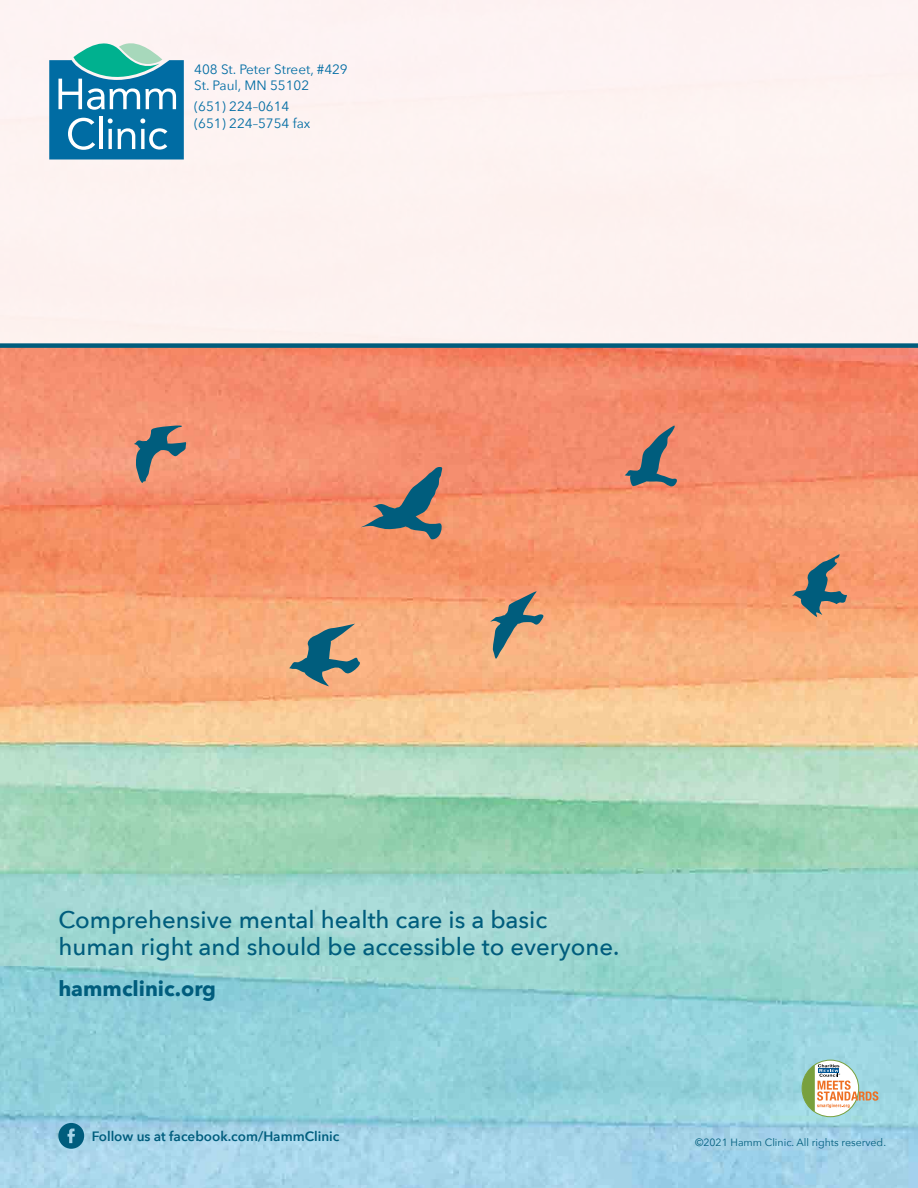
<style>
.page{position:relative;width:918px;height:1188px;background:#fff}
.page>*{position:absolute;margin:0;border:0;box-sizing:border-box;transform-origin:0 0}
.t1{font:500 24px/27px "Avenir Next";color:#005d7d}
.t2{font:700 21px "Avenir Next";color:#005d7d}
.t3{font:13.5px/16.2px "Avenir Next";color:#006ca3}
.t4{font:600 13.5px "Avenir Next";color:#005d7d}
.t5{font:10.5px "Avenir Next";color:#005d7d}
</style>
<div class="page">
<img style="left:0;top:348px;width:918px;height:840px">
<div style="left:0;top:0;width:918px;height:346px;background:#fdf2f1"></div>
<svg style="left:802px;top:1060px;width:57px;height:57px"></svg>
<svg style="left:802px;top:1064px;width:76px;height:48px"></svg>
<svg style="left:49px;top:43px;width:135px;height:117px"></svg>
<svg style="left:791px;top:554px;width:57px;height:65px;background:#a38672"></svg>
<svg style="left:289px;top:624px;width:72px;height:62px;background:#9f927f"></svg>
<svg style="left:625px;top:423px;width:54px;height:65px;background:#a47c71"></svg>
<svg style="left:356px;top:467px;width:87px;height:73px;background:#a47e70"></svg>
<svg style="left:490px;top:589px;width:54px;height:70px;background:#af947c"></svg>
<svg style="left:134px;top:425px;width:53px;height:59px;background:#998178"></svg>
<svg style="left:58px;top:1123px;width:26px;height:26px"></svg>
<div style="left:0;top:343px;width:918px;height:5px;background:#005d7d"></div>
<p class="t3" style="left:194px;top:60px;width:155px">408 St. Peter Street, #429</p>
<p class="t3" style="left:194px;top:76px;width:117px">St. Paul, MN 55102</p>
<p class="t3" style="left:194px;top:98px;width:118px">(651) 224–0614 (651) 224–5754 fax</p>
<p class="t1" style="left:58px;top:905px;width:563px">Comprehensive mental health care is a basic human right and should be accessible to everyone.</p>
<p class="t2" style="left:58px;top:971px;width:159px">hammclinic.org</p>
<p class="t4" style="left:92px;top:1125px;width:249px">Follow us at facebook.com/HammClinic</p>
<p class="t5" style="left:695px;top:1133px;width:192px">©2021 Hamm Clinic. All rights reserved.</p>
</div>
